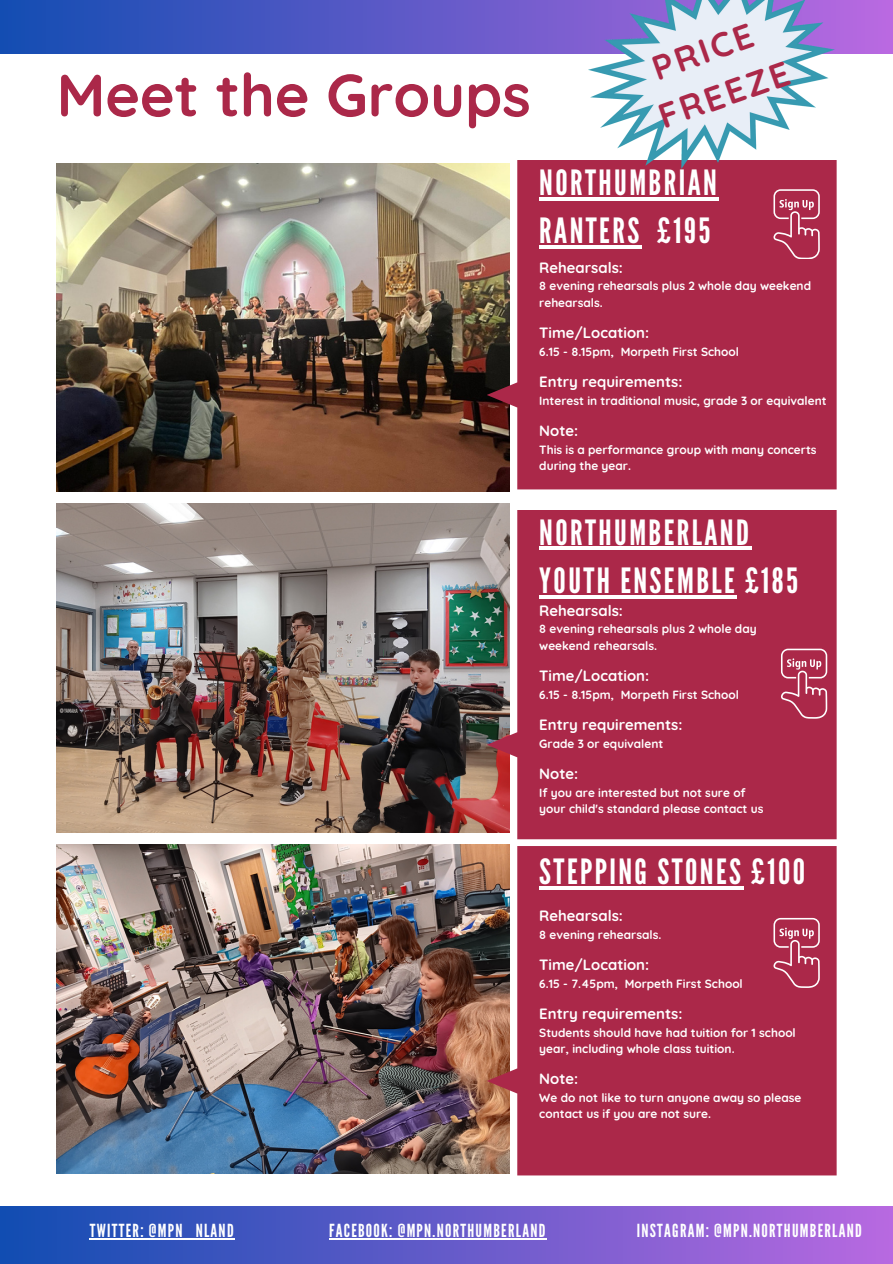
<style>
.page{position:relative;width:893px;height:1264px;background:#fff}
.page>*{position:absolute;margin:0;border:0;box-sizing:border-box;transform-origin:0 0}
.t1{font:700 59.55px "Quicksand";color:#ab2849}
.t2{font:34.8px/48.3px "League Gothic";letter-spacing:.07em;color:#fff}
.t3{font:700 34.5px/47.2px "Quicksand";color:#ab2849}
.t4{font:18px "League Gothic";letter-spacing:.07em;color:#fff}
.t5{font:700 14.85px "Quicksand";color:#fff}
.t6{font:700 11.85px/16.4px "Quicksand";color:#fff}
</style>
<div class="page">
<img style="left:57px;top:163px;width:452px;height:329px">
<svg style="left:486px;top:160px;width:350px;height:329px;background:#a9314d"></svg>
<img style="left:57px;top:844px;width:452px;height:329px">
<img style="left:57px;top:504px;width:452px;height:328px">
<svg style="left:486px;top:510px;width:350px;height:329px;background:#aa314f"></svg>
<svg style="left:486px;top:846px;width:350px;height:329px;background:#aa314d"></svg>
<svg style="left:0;top:0;width:892px;height:54px;background:#5357c4"></svg>
<img style="left:588px;top:0;width:246px;height:169px">
<hr style="left:539px;top:197px;width:180px;height:3px;background:#fff">
<hr style="left:539px;top:245px;width:102px;height:4px;background:#fff">
<hr style="left:539px;top:546px;width:212px;height:4px;background:#fff">
<hr style="left:539px;top:595px;width:198px;height:3px;background:#fff">
<hr style="left:539px;top:886px;width:204px;height:3px;background:#fff">
<svg style="left:773px;top:917px;width:46px;height:70px;background:#b94d68"></svg>
<svg style="left:780px;top:648px;width:47px;height:70px;background:#b94e69"></svg>
<svg style="left:773px;top:189px;width:46px;height:70px;background:#b94e69"></svg>
<div style="left:0;top:1206px;width:892px;height:57px;background:linear-gradient(to right,#114db2,#b869e1)"></div>
<hr style="left:90px;top:1238px;width:145px;height:1px;background:#fff">
<hr style="left:329px;top:1238px;width:217px;height:1px;background:#fff">
<h1 class="t1" style="left:57px;top:57px;width:475px">Meet the Groups</h1>
<p class="t3" style="left:636px;top:49px;width:138px;rotate:-19deg">PRICE<br>FREEZE</p>
<h2 class="t2" style="left:539px;top:159px;width:179px">NORTHUMBRIAN<br>RANTERS £195</h2>
<h3 class="t5" style="left:539px;top:258px;width:85px">Rehearsals:</h3>
<p class="t6" style="left:539px;top:278px;width:273px">8 evening rehearsals plus 2 whole day weekend rehearsals.</p>
<p class="t5" style="left:539px;top:323px;width:111px">Time/Location:</p>
<p class="t6" style="left:539px;top:343px;width:201px">6.15 - 8.15pm, Morpeth First School</p>
<p class="t5" style="left:539px;top:372px;width:145px">Entry requirements:</p>
<p class="t6" style="left:539px;top:392px;width:289px">Interest in traditional music, grade 3 or equivalent</p>
<p class="t5" style="left:539px;top:421px;width:40px">Note:</p>
<p class="t6" style="left:539px;top:441px;width:279px">This is a performance group with many concerts during the year.</p>
<p class="t2" style="left:539px;top:508px;width:260px">NORTHUMBERLAND<br>YOUTH ENSEMBLE £185</p>
<p class="t5" style="left:539px;top:600px;width:85px">Rehearsals:</p>
<h3 class="t6" style="left:539px;top:621px;width:219px">8 evening rehearsals plus 2 whole day weekend rehearsals.</h3>
<p class="t5" style="left:539px;top:666px;width:111px">Time/Location:</p>
<p class="t6" style="left:539px;top:686px;width:201px">6.15 - 8.15pm, Morpeth First School</p>
<p class="t5" style="left:539px;top:715px;width:145px">Entry requirements:</p>
<p class="t6" style="left:539px;top:735px;width:125px">Grade 3 or equivalent</p>
<p class="t5" style="left:539px;top:764px;width:40px">Note:</p>
<h5 class="t6" style="left:539px;top:784px;width:226px">If you are interested but not sure of your child's standard please contact us</h5>
<p class="t2" style="left:539px;top:848px;width:267px">STEPPING STONES £100</p>
<p class="t5" style="left:539px;top:906px;width:85px">Rehearsals:</p>
<p class="t6" style="left:539px;top:926px;width:124px">8 evening rehearsals.</p>
<h3 class="t5" style="left:539px;top:955px;width:111px">Time/Location:</h3>
<p class="t6" style="left:539px;top:975px;width:205px">6.15 - 7.45pm, Morpeth First School</p>
<p class="t5" style="left:539px;top:1004px;width:145px">Entry requirements:</p>
<p class="t6" style="left:539px;top:1024px;width:258px">Students should have had tuition for 1 school year, including whole class tuition.</p>
<p class="t5" style="left:539px;top:1069px;width:40px">Note:</p>
<p class="t6" style="left:539px;top:1089px;width:263px">We do not like to turn anyone away so please contact us if you are not sure.</p>
<p class="t4" style="left:90px;top:1220px;width:145px">TWITTER: @MPN_NLAND</p>
<p class="t4" style="left:329px;top:1220px;width:218px">FACEBOOK: @MPN.NORTHUMBERLAND</p>
<p class="t4" style="left:636px;top:1219px;width:226px">INSTAGRAM: @MPN.NORTHUMBERLAND</p>
</div>
